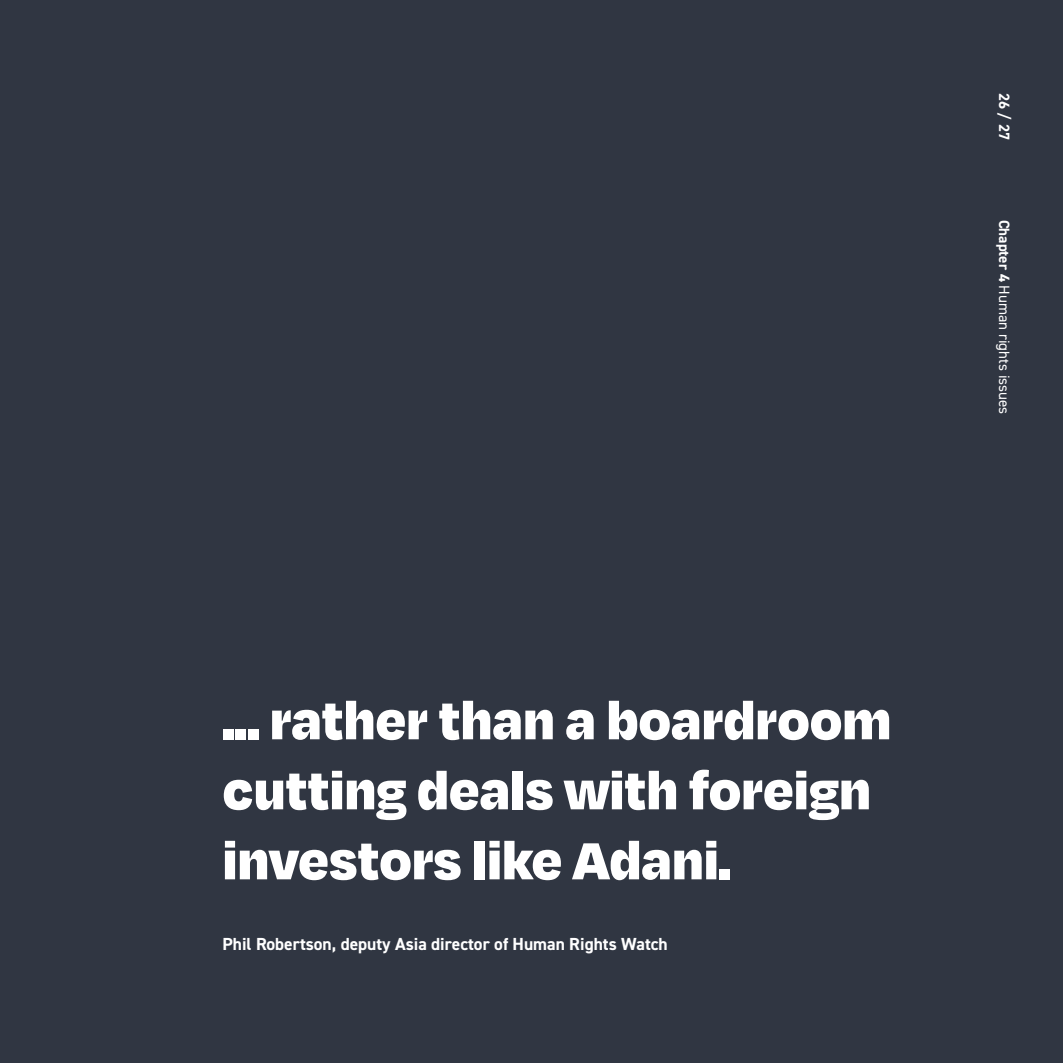
<style>
.page{position:relative;width:1063px;height:1063px;background:#303642}
.page>*{position:absolute;margin:0;border:0;box-sizing:border-box;transform-origin:0 0}
.t1{font:900 60px/70px "Degular";color:#fff}
.t2{font:700 17.5px "DIN2014";color:#fff}
.t3{font:15px "DIN2014";color:#fff}
.t4{font:700 15px "DIN2014";color:#fff}
.s1{font-weight:700}
</style>
<div class="page">
<p class="t4" style="left:1014px;top:93px;width:49px;rotate:90deg">26 / 27</p>
<p class="t3" style="left:1014px;top:220px;width:196px;rotate:90deg"><span class="s1">Chapter 4</span> Human rights issues</p>
<p class="t1" style="left:223px;top:682px;width:670px">... rather than a boardroom cutting deals with foreign investors like Adani.</p>
<p class="t2" style="left:223px;top:932px;width:447px">Phil Robertson, deputy Asia director of Human Rights Watch</p>
</div>
